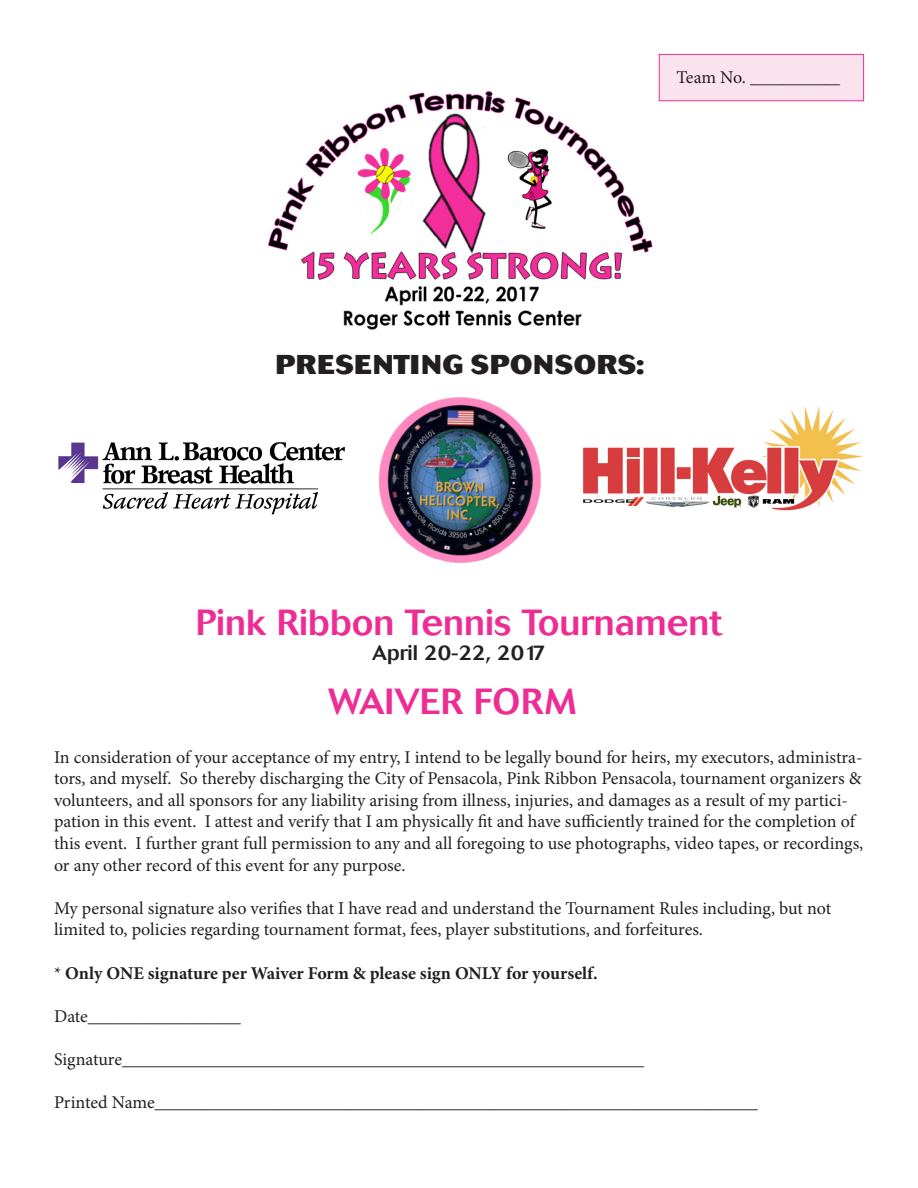
<style>
.page{position:relative;width:918px;height:1188px;background:#fff}
.page>*{position:absolute;margin:0;border:0;box-sizing:border-box;transform-origin:0 0}
.t1{font:500 36px "Cosmos";color:#ed2d94}
.t2{font:800 27px "Cosmos";letter-spacing:.04em;color:#231f20}
.t3{font:500 21px "Cosmos";color:#231f20}
.t4{font:18px/21.6px "Minion Pro";letter-spacing:-.005em;color:#231f20}
.t5{font:700 18px "Minion Pro";color:#231f20}
.s1{font-weight:400}
</style>
<div class="page">
<img style="left:268px;top:78px;width:395px;height:252px">
<div style="left:659px;top:54px;width:205px;height:47px;background:#fbe3ed;border:1px solid #ed2d94"></div>
<img style="left:583px;top:406px;width:280px;height:105px">
<img style="left:379px;top:397px;width:162px;height:166px">
<img style="left:58px;top:442px;width:287px;height:73px">
<p class="t4" style="left:677px;top:67px;width:165px">Team No. __________</p>
<h2 class="t2" style="left:275px;top:349px;width:371px">PRESENTING SPONSORS:</h2>
<h1 class="t1" style="left:196px;top:601px;width:528px">Pink Ribbon Tennis Tournament</h1>
<p class="t3" style="left:372px;top:640px;width:175px">April 20-22, 2017</p>
<h1 class="t1" style="left:328px;top:681px;width:250px">WAIVER FORM</h1>
<p class="t4" style="left:54px;top:746px;width:811px">In consideration of your acceptance of my entry, I intend to be legally bound for heirs, my executors, administra&shy;tors, and myself. So thereby discharging the City of Pensacola, Pink Ribbon Pensacola, tournament organizers &amp; volunteers, and all sponsors for any liability arising from illness, injuries, and damages as a result of my partici&shy;pation in this event. I attest and verify that I am physically fit and have sufficiently trained for the completion of this event. I further grant full permission to any and all foregoing to use photographs, video tapes, or recordings, or any other record of this event for any purpose.</p>
<p class="t4" style="left:54px;top:897px;width:779px">My personal signature also verifies that I have read and understand the Tournament Rules including, but not limited to, policies regarding tournament format, fees, player substitutions, and forfeitures.</p>
<p class="t5" style="left:54px;top:960px;width:545px"><span class="s1">*</span> Only ONE signature per Waiver Form &amp; please sign ONLY for yourself.</p>
<p class="t4" style="left:54px;top:1005px;width:188px">Date_________________</p>
<p class="t4" style="left:54px;top:1049px;width:592px">Signature__________________________________________________________</p>
<p class="t4" style="left:54px;top:1092px;width:705px">Printed Name___________________________________________________________________</p>
</div>
